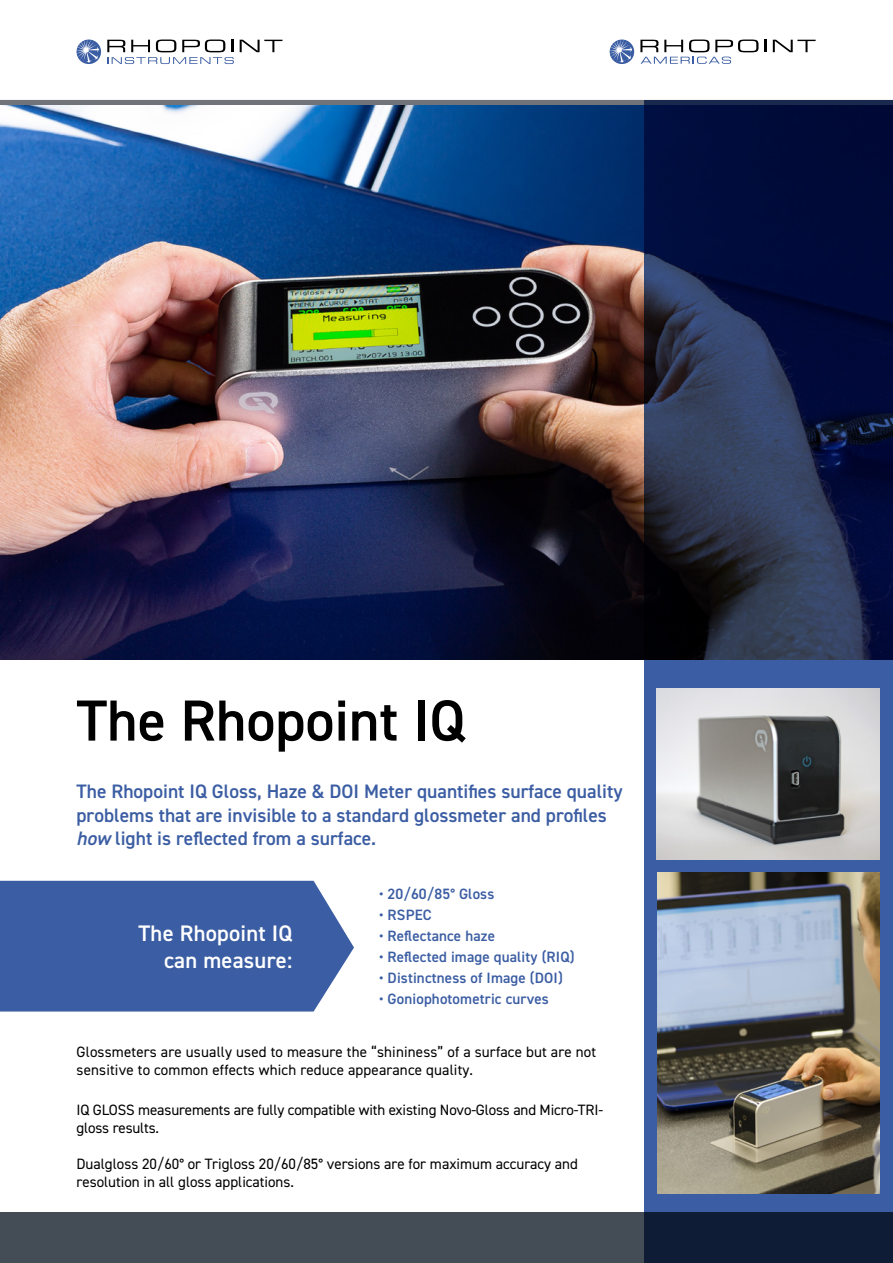
<style>
.page{position:relative;width:893px;height:1263px;background:#fff}
.page>*{position:absolute;margin:0;border:0;box-sizing:border-box;transform-origin:0 0}
.t1{font:600 58.05px "DIN2014";color:#000}
.t2{font:600 22.5px/27px "DIN2014";letter-spacing:.01em;color:#fff;text-align:right}
.t3{font:600 19.5px/23.4px "DIN2014";color:#3b5da3}
.t4{font:15px/18px "DIN2014";color:#000}
.t5{font:600 15px "DIN2014";letter-spacing:.01em;color:#3b5da3}
.s1{font-style:italic}
</style>
<div class="page">
<div style="left:0;top:100px;width:893px;height:6px;background:#70737a"></div>
<svg style="left:240px;top:40px;width:42px;height:12px"></svg>
<svg style="left:107px;top:40px;width:127px;height:24px"></svg>
<svg style="left:77px;top:40px;width:24px;height:24px"></svg>
<svg style="left:77px;top:40px;width:22px;height:23px"></svg>
<svg style="left:764px;top:40px;width:2px;height:12px"></svg>
<svg style="left:773px;top:40px;width:43px;height:12px"></svg>
<svg style="left:610px;top:40px;width:24px;height:24px"></svg>
<svg style="left:610px;top:40px;width:22px;height:23px"></svg>
<svg style="left:640px;top:40px;width:118px;height:24px"></svg>
<div style="left:0;top:1212px;width:893px;height:51px;background:#444d55"></div>
<div style="left:0;top:881px;width:354px;height:130px;background:#3b5da3"></div>
<img style="left:0;top:106px;width:644px;height:553px">
<svg style="left:644px;top:100px;width:249px;height:1163px;background:#1b2851"></svg>
<img style="left:657px;top:873px;width:223px;height:321px">
<img style="left:657px;top:688px;width:223px;height:172px">
<h1 class="t1" style="left:77px;top:693px;width:390px">The Rhopoint IQ</h1>
<h3 class="t3" style="left:77px;top:781px;width:548px">The Rhopoint IQ Gloss, Haze &amp; DOI Meter quantifies surface quality problems that are invisible to a standard glossmeter and profiles <span class="s1">how</span> light is reflected from a surface.</h3>
<p class="t5" style="left:379px;top:887px;width:117px">• 20/60/85° Gloss</p>
<p class="t5" style="left:379px;top:908px;width:54px">• RSPEC</p>
<p class="t5" style="left:379px;top:929px;width:117px">• Reflectance haze</p>
<p class="t5" style="left:379px;top:950px;width:197px">• Reflected image quality (RIQ)</p>
<p class="t5" style="left:379px;top:971px;width:185px">• Distinctness of Image (DOI)</p>
<p class="t5" style="left:379px;top:992px;width:171px">• Goniophotometric curves</p>
<h2 class="t2" style="left:139px;top:921px;width:155px">The Rhopoint IQ can measure:</h2>
<p class="t4" style="left:77px;top:1043px;width:521px">Glossmeters are usually used to measure the “shininess” of a surface but are not sensitive to common effects which reduce appearance quality.</p>
<p class="t4" style="left:77px;top:1102px;width:528px">IQ GLOSS measurements are fully compatible with existing Novo-Gloss and Micro-TRI&shy;gloss results.</p>
<p class="t4" style="left:77px;top:1156px;width:503px">Dualgloss 20/60° or Trigloss 20/60/85° versions are for maximum accuracy and resolution in all gloss applications.</p>
</div>
